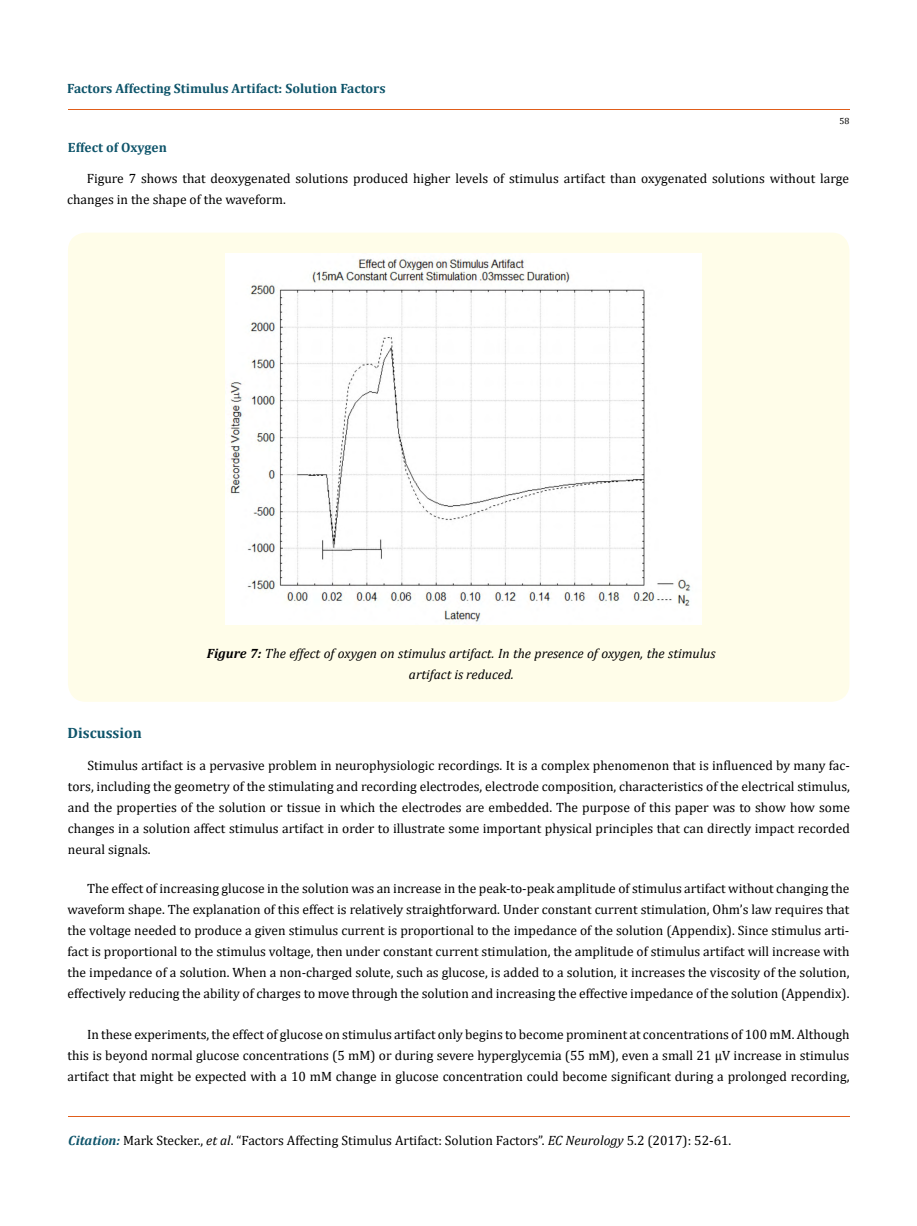
<style>
.page{position:relative;width:917px;height:1226px;background:#fff}
.page>*{position:absolute;margin:0;border:0;box-sizing:border-box;transform-origin:0 0}
.t1{font:700 15px "Cambria";color:#0e546a}
.t2{font:13.5px/21px "Cambria";color:#000;text-align:justify}
.t3{font:italic 13.5px/21px "Cambria";color:#000;text-align:center}
.t4{font:700 13.5px "Cambria";color:#0e546a}
.t5{font:9px "Cambria";color:#000}
.s1{font-weight:700}
.s2{font-weight:700;font-style:italic;color:#0e546a}
.s3{font-style:italic}
</style>
<div class="page">
<hr style="left:68px;top:109px;width:781px;height:1px;background:#e05d1a">
<hr style="left:68px;top:1116px;width:781px;height:1px;background:#e05d1a">
<div style="left:68px;top:232px;width:781px;height:470px;background:#fffde9;border-radius:18px"></div>
<img style="left:225px;top:254px;width:477px;height:370px">
<p class="t4" style="left:67px;top:79px;width:320px">Factors Affecting Stimulus Artifact: Solution Factors</p>
<p class="t5" style="left:839px;top:116px;width:11px">58</p>
<p class="t4" style="left:68px;top:138px;width:100px">Effect of Oxygen</p>
<p class="t2" style="left:67px;top:168px;width:783px;text-indent:19px">Figure 7 shows that deoxygenated solutions produced higher levels of stimulus artifact than oxygenated solutions without large changes in the shape of the waveform.</p>
<p class="t3" style="left:207px;top:642px;width:510px"><span class="s1">Figure 7:</span> The effect of oxygen on stimulus artifact. In the presence of oxygen, the stimulus artifact is reduced.</p>
<p class="t1" style="left:68px;top:722px;width:76px">Discussion</p>
<p class="t2" style="left:68px;top:754px;width:783px;text-indent:19px">Stimulus artifact is a pervasive problem in neurophysiologic recordings. It is a complex phenomenon that is influenced by many fac&shy;tors, including the geometry of the stimulating and recording electrodes, electrode composition, characteristics of the electrical stimulus, and the properties of the solution or tissue in which the electrodes are embedded. The purpose of this paper was to show how some changes in a solution affect stimulus artifact in order to illustrate some important physical principles that can directly impact recorded neural signals.</p>
<p class="t2" style="left:68px;top:878px;width:783px;text-indent:19px">The effect of increasing glucose in the solution was an increase in the peak-to-peak amplitude of stimulus artifact without changing the waveform shape. The explanation of this effect is relatively straightforward. Under constant current stimulation, Ohm’s law requires that the voltage needed to produce a given stimulus current is proportional to the impedance of the solution (Appendix). Since stimulus arti&shy;fact is proportional to the stimulus voltage, then under constant current stimulation, the amplitude of stimulus artifact will increase with the impedance of a solution. When a non-charged solute, such as glucose, is added to a solution, it increases the viscosity of the solution, effectively reducing the ability of charges to move through the solution and increasing the effective impedance of the solution (Appendix).</p>
<p class="t2" style="left:68px;top:1023px;width:783px;text-indent:19px">In these experiments, the effect of glucose on stimulus artifact only begins to become prominent at concentrations of 100 mM. Although this is beyond normal glucose concentrations (5 mM) or during severe hyperglycemia (55 mM), even a small 21 μV increase in stimulus artifact that might be expected with a 10 mM change in glucose concentration could become significant during a prolonged recording,</p>
<p class="t2" style="left:68px;top:1129px;width:664px"><span class="s2">Citation:</span> Mark Stecker., <span class="s3">et al</span>. “Factors Affecting Stimulus Artifact: Solution Factors”. <span class="s3">EC Neurology</span> 5.2 (2017): 52-61.</p>
</div>
